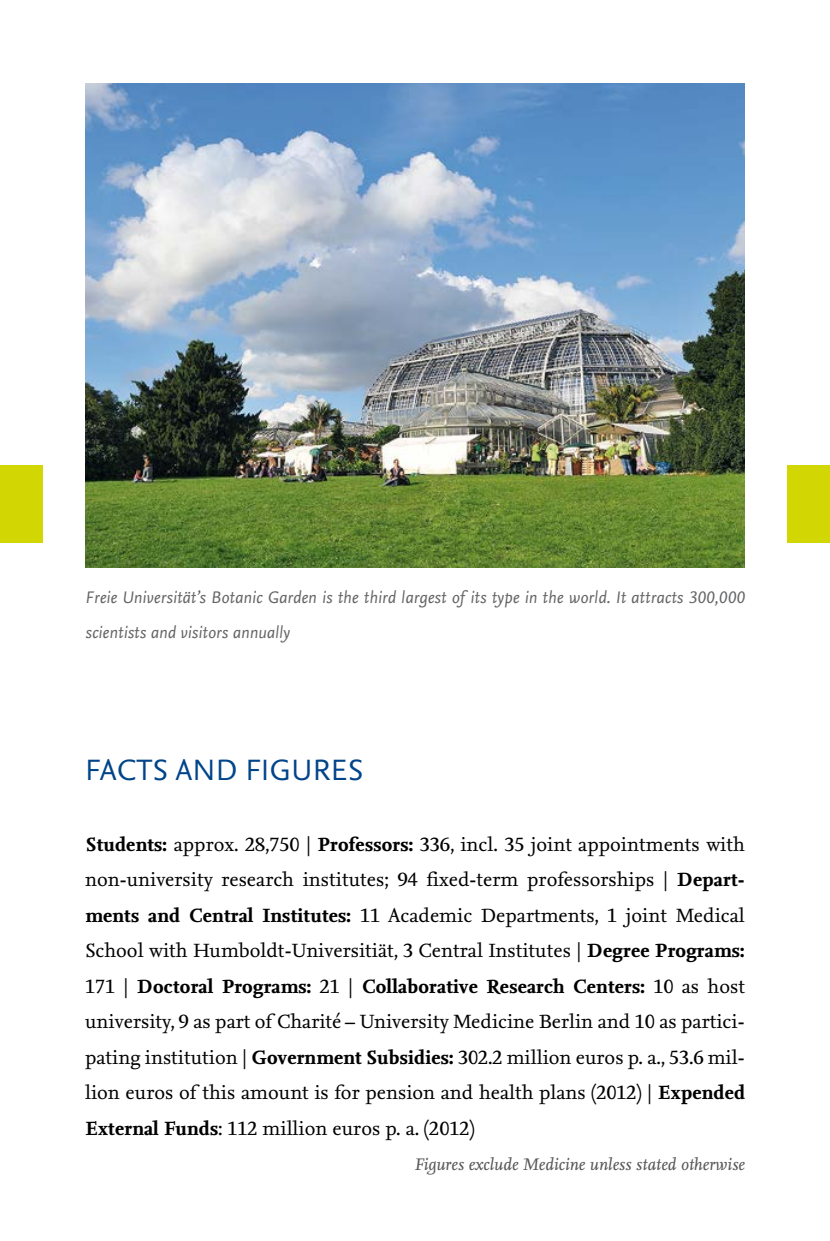
<style>
.page{position:relative;width:830px;height:1241px;background:#fff}
.page>*{position:absolute;margin:0;border:0;box-sizing:border-box;transform-origin:0 0}
.t1{font:30.75px "Nexus Sans OT";letter-spacing:.01em;color:#004489}
.t2{font:20px/35.5px "Nexus Serif TF";color:#000;text-align:justify}
.t3{font:italic 17.5px/35.5px "Nexus Sans OT";color:#646567}
.t4{font:italic 17.5px "Nexus Serif TF";color:#58585a}
.s1{font-weight:700}
</style>
<div class="page">
<div style="left:0;top:465px;width:43px;height:78px;background:#d2d602"></div>
<div style="left:787px;top:465px;width:42px;height:78px;background:#d2d602"></div>
<img style="left:85px;top:83px;width:659px;height:484px">
<p class="t3" style="left:85px;top:579px;width:661px">Freie Universität’s Botanic Garden is the third largest of its type in the world. It attracts 300,000 scientists and visitors annually</p>
<h1 class="t1" style="left:85px;top:750px;width:279px">FACTS AND FIGURES</h1>
<p class="t2" style="left:85px;top:826px;width:661px"><span class="s1">Students:</span> approx. 28,750 | <span class="s1">Professors:</span> 336, incl. 35 joint appointments with non-university research institutes; 94 fixed-term professorships | <span class="s1">Depart&shy;ments and Central Institutes:</span> 11 Academic Departments, 1 joint Medical School with Humboldt-Universitiät, 3 Central Institutes | <span class="s1">Degree Programs:<br></span>171 | <span class="s1">Doctoral Programs:</span> 21 | <span class="s1">Collaborative Research Centers:</span> 10 as host university, 9 as part of Charité – University Medicine Berlin and 10 as partici&shy;pating institution | <span class="s1">Government Subsidies:</span> 302.2 million euros p. a., 53.6 mil&shy;lion euros of this amount is for pension and health plans (2012) | <span class="s1">Expended External Funds</span>: 112 million euros p. a. (2012)</p>
<p class="t4" style="left:414px;top:1152px;width:332px">Figures exclude Medicine unless stated otherwise</p>
</div>
